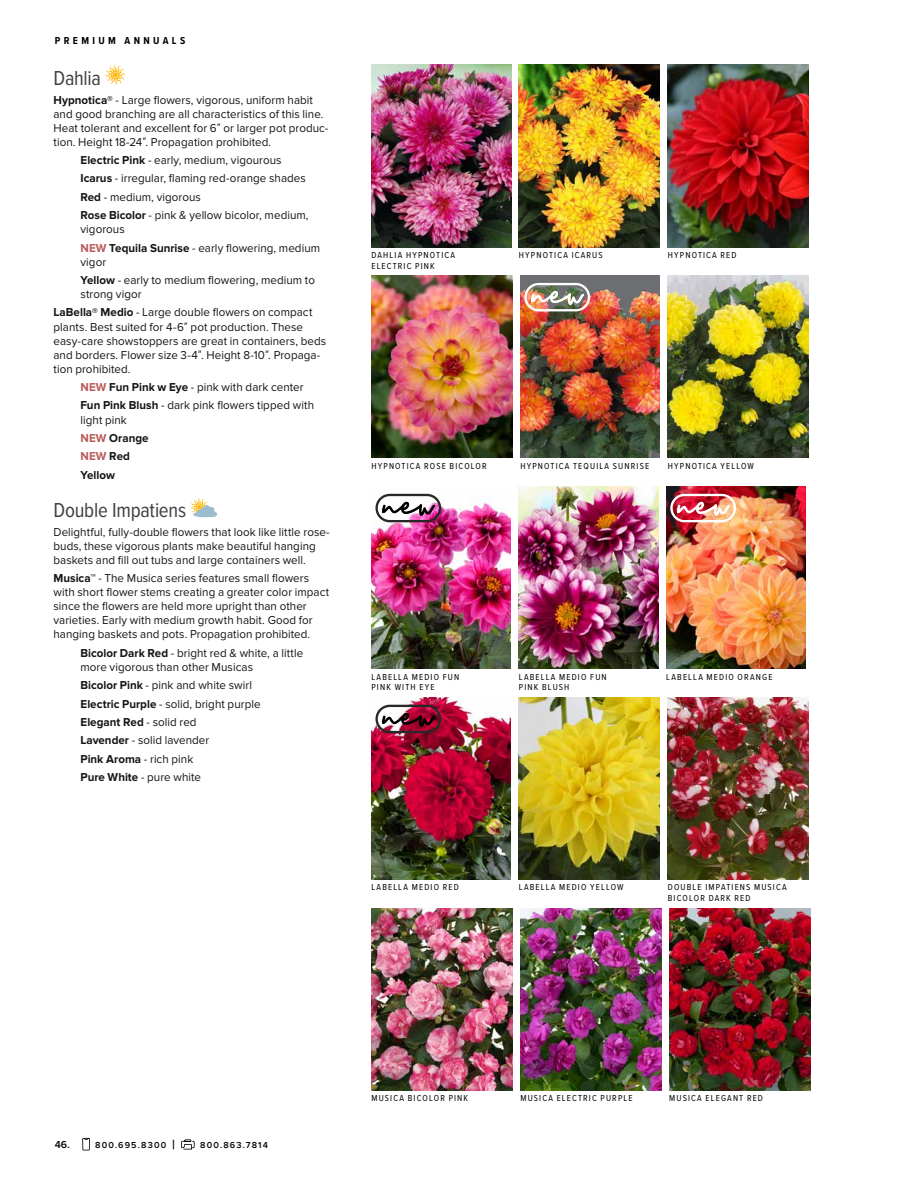
<style>
.page{position:relative;width:918px;height:1188px;background:#fff}
.page>*{position:absolute;margin:0;border:0;box-sizing:border-box;transform-origin:0 0}
.t1{font:21px "Proxima Nova Cond";letter-spacing:-.01em;color:#414042}
.t2{font:12px/14.1px "Proxima Nova";letter-spacing:.005em;color:#141414}
.t3{font:700 12px/18.5px "Proxima Nova";color:#141414}
.t4{font:700 10.5px "Proxima Nova Cond";color:#000}
.t5{font:600 10.5px "Proxima Nova";color:#000}
.t6{font:9px/10.8px "Proxima Nova Cond";letter-spacing:.125em;color:#000}
.t7{font:600 9px "Proxima Nova";letter-spacing:.13em;color:#000}
.s1{font-weight:700}
.s2{font-family:"Museo Slab 300"}
.s3{font-weight:700;color:#ba5a59}
.s4{font-weight:400}
.s5{color:#ba5a59}
.s6{font-size:13.5px}
</style>
<div class="page">
<svg style="left:82px;top:1138px;width:8px;height:13px"></svg>
<svg style="left:181px;top:1139px;width:14px;height:11px"></svg>
<svg style="left:105px;top:65px;width:21px;height:20px"></svg>
<div style="left:207px;top:507px;width:8px;height:5px;background:#9bbdcd;border-radius:50%"></div>
<svg style="left:190px;top:498px;width:19px;height:18px"></svg>
<div style="left:193px;top:512px;width:23px;height:5px;background:#9bbdcd;border-radius:50%"></div>
<div style="left:203px;top:505px;width:7px;height:9px;background:#9bbdcd;border-radius:50%"></div>
<div style="left:204px;top:510px;width:13px;height:7px;background:#9bbdcd;border-radius:50%"></div>
<img style="left:371px;top:65px;width:140px;height:182px">
<img style="left:519px;top:65px;width:141px;height:182px">
<img style="left:668px;top:65px;width:140px;height:182px">
<img style="left:371px;top:276px;width:141px;height:182px">
<img style="left:520px;top:314px;width:140px;height:144px">
<img style="left:520px;top:276px;width:140px;height:38px">
<img style="left:524px;top:283px;width:66px;height:28px">
<img style="left:668px;top:276px;width:141px;height:182px">
<img style="left:371px;top:524px;width:140px;height:145px">
<img style="left:379px;top:493px;width:132px;height:31px">
<svg style="left:375px;top:494px;width:66px;height:28px"></svg>
<img style="left:519px;top:487px;width:140px;height:182px">
<img style="left:666px;top:524px;width:140px;height:145px">
<img style="left:666px;top:487px;width:140px;height:37px">
<svg style="left:670px;top:494px;width:66px;height:28px"></svg>
<img style="left:371px;top:735px;width:140px;height:145px">
<svg style="left:371px;top:698px;width:140px;height:37px"></svg>
<svg style="left:375px;top:705px;width:66px;height:28px"></svg>
<img style="left:519px;top:698px;width:141px;height:182px">
<img style="left:668px;top:698px;width:141px;height:182px">
<img style="left:371px;top:908px;width:141px;height:183px">
<img style="left:520px;top:908px;width:141px;height:183px">
<img style="left:669px;top:908px;width:141px;height:183px">
<p class="t4" style="left:55px;top:34px;width:19px">P REMIUM</p>
<p class="t4" style="left:124px;top:34px;width:19px">A NNUALS</p>
<h1 class="t1" style="left:53px;top:66px;width:49px">Dahlia</h1>
<p class="t2" style="left:53px;top:93px;width:276px"><span class="s1">Hypnotica®</span> - Large flowers, vigorous, uniform habit and good branching are all characteristics of this line.<br>Heat tolerant and excellent for 6<span class="s2">”</span> or larger pot produc&shy;tion. Height 18-24<span class="s2">”</span>. Propagation prohibited.</p>
<p class="t2" style="left:80px;top:151px;width:230px;line-height:18.5px"><span class="s1">Electric Pink</span> - early, medium, vigourous <span class="s1">Icarus</span> - irregular, flaming red-orange shades <span class="s1">Red</span> - medium, vigorous<br><span class="s1">Rose Bicolor</span> - pink &amp; yellow bicolor, medium,</p>
<p class="t2" style="left:80px;top:220px;width:241px;line-height:18.5px">vigorous<br><span class="s3">NEW</span> <span class="s1">Tequila Sunrise</span> - early flowering, medium</p>
<p class="t2" style="left:80px;top:253px;width:236px;line-height:18.5px">vigor<br><span class="s1">Yellow</span> - early to medium flowering, medium to</p>
<p class="t2" style="left:53px;top:285px;width:260px;line-height:18.5px;text-indent:27px">strong vigor<br><span class="s1">LaBella® Medio</span> - Large double flowers on compact</p>
<p class="t2" style="left:53px;top:320px;width:274px">plants. Best suited for 4-6<span class="s2">”</span> pot production. These easy-care showstoppers are great in containers, beds and borders. Flower size 3-4<span class="s2">”</span>. Height 8-10<span class="s2">”</span>. Propaga&shy;tion prohibited.</p>
<p class="t2" style="left:80px;top:378px;width:235px;line-height:18.5px"><span class="s3">NEW</span> <span class="s1">Fun Pink w Eye</span> - pink with dark center<br><span class="s1">Fun Pink Blush</span> - dark pink flowers tipped with</p>
<p class="t3" style="left:80px;top:411px;width:70px"><span class="s4">light pink<br></span><span class="s5">NEW</span> Orange<br><span class="s5">NEW</span> Red<br>Yellow</p>
<h1 class="t1" style="left:53px;top:498px;width:134px">Double Impatiens</h1>
<p class="t2" style="left:53px;top:525px;width:278px">Delightful, fully-double flowers that look like little rose&shy;buds, these vigorous plants make beautiful hanging baskets and fill out tubs and large containers well.</p>
<p class="t2" style="left:53px;top:571px;width:277px"><span class="s1">Musica™</span> - The Musica series features small flowers with short flower stems creating a greater color impact since the flowers are held more upright than other varieties. Early with medium growth habit. Good for hanging baskets and pots. Propagation prohibited.</p>
<p class="t2" style="left:80px;top:646px;width:224px"><span class="s1">Bicolor Dark Red</span> - bright red &amp; white, a little more vigorous than other Musicas</p>
<p class="t2" style="left:80px;top:676px;width:182px;line-height:18.5px"><span class="s1">Bicolor Pink</span> - pink and white swirl<br><span class="s1">Electric Purple</span> - solid, bright purple<br><span class="s1">Elegant Red</span> - solid red<br><span class="s1">Lavender</span> - solid lavender<br><span class="s1">Pink Aroma</span> - rich pink<br><span class="s1">Pure White</span> - pure white</p>
<p class="t6" style="left:371px;top:249px;width:85px">DAHLIA HYPNOTICA<br>ELECTRIC PINK</p>
<p class="t6" style="left:519px;top:249px;width:85px">HYPNOTICA ICARUS</p>
<p class="t6" style="left:668px;top:249px;width:70px">HYPNOTICA RED</p>
<p class="t6" style="left:371px;top:460px;width:117px">HYPNOTICA ROSE BICOLOR</p>
<p class="t6" style="left:520px;top:460px;width:130px">HYPNOTICA TEQUILA SUNRISE</p>
<p class="t6" style="left:668px;top:460px;width:88px">HYPNOTICA YELLOW</p>
<p class="t6" style="left:371px;top:671px;width:89px">LABELLA MEDIO FUN<br>PINK WITH EYE</p>
<p class="t6" style="left:519px;top:671px;width:89px">LABELLA MEDIO FUN<br>PINK BLUSH</p>
<p class="t6" style="left:666px;top:671px;width:108px">LABELLA MEDIO ORANGE</p>
<p class="t6" style="left:371px;top:882px;width:89px">LABELLA MEDIO RED</p>
<p class="t6" style="left:519px;top:882px;width:106px">LABELLA MEDIO YELLOW</p>
<p class="t6" style="left:668px;top:882px;width:120px">DOUBLE IMPATIENS MUSICA<br>BICOLOR DARK RED</p>
<p class="t5" style="left:55px;top:1138px;width:16px">46.</p>
<p class="t7" style="left:95px;top:1139px;width:81px">800.695.8300 <span class="s6">|</span></p>
<p class="t7" style="left:200px;top:1139px;width:69px">800.863.7814</p>
<p class="t6" style="left:371px;top:1093px;width:98px">MUSICA BICOLOR PINK</p>
<p class="t6" style="left:520px;top:1093px;width:114px">MUSICA ELECTRIC PURPLE</p>
<p class="t6" style="left:669px;top:1093px;width:95px">MUSICA ELEGANT RED</p>
</div>
